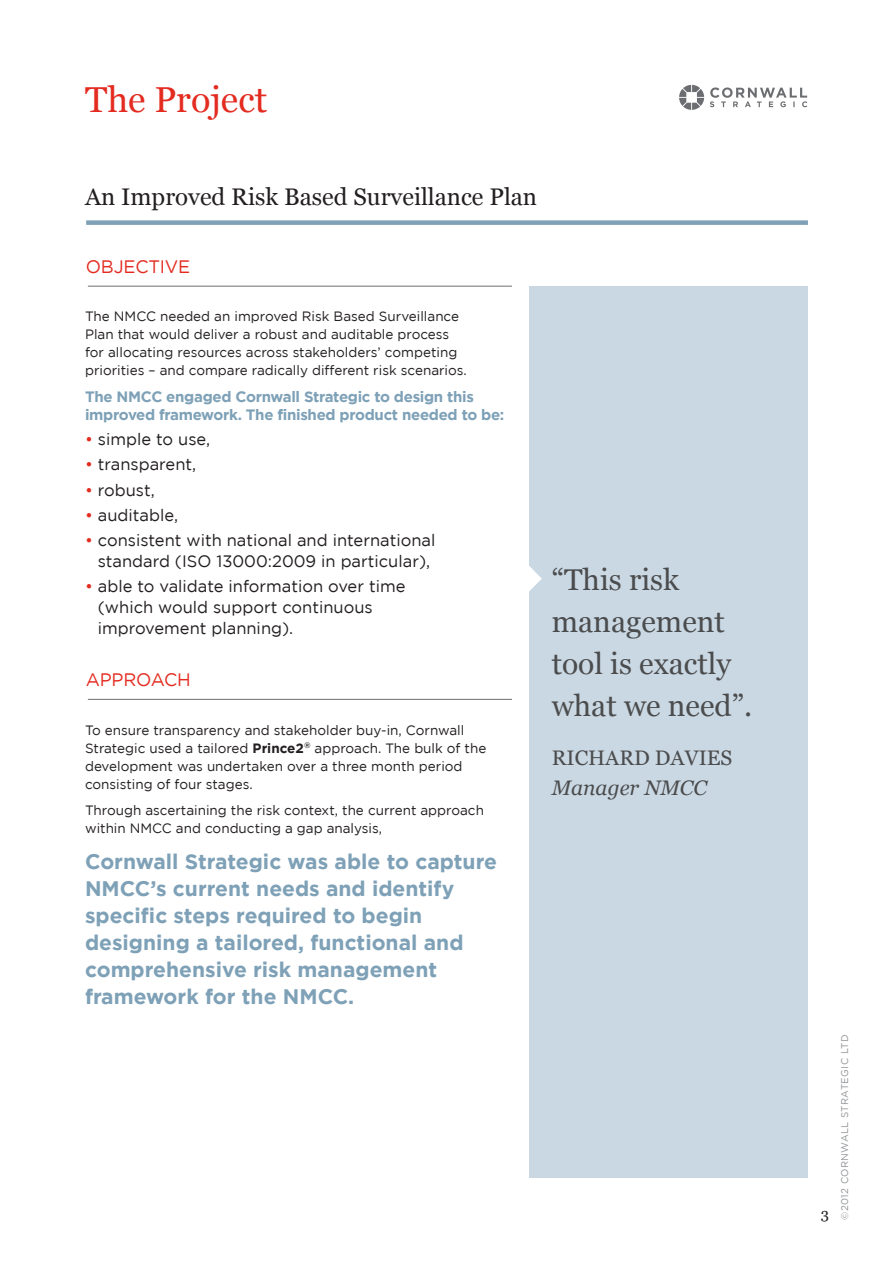
<style>
.page{position:relative;width:893px;height:1263px;background:#fff}
.page>*{position:absolute;margin:0;border:0;box-sizing:border-box;transform-origin:0 0}
.t1{font:36px "Georgia";color:#e32b20}
.t2{font:30px/42px "Georgia";color:#4b4c4d}
.t3{font:24px "Georgia";color:#231f20}
.t4{font:700 21px/27px "Gotham";color:#7ea1b7}
.t5{font:21px "Georgia";color:#4b4c4d}
.t6{font:italic 21px "Georgia";color:#4b4c4d}
.t7{font:18px "Gotham";letter-spacing:-.01em;color:#e32b20}
.t8{font:16.5px/21px "Gotham";color:#231f20;text-align:center}
.t9{font:700 15px/18px "Gotham";letter-spacing:-.02em;color:#7ea1b7}
.t10{font:15px "Georgia";color:#231f20}
.t11{font:13.5px/18px "Gotham";color:#231f20}
.t12{font:9.75px "Gotham";letter-spacing:.04em;color:#939598}
.s1{color:#e32b20}
.s2{font-weight:700}
</style>
<div class="page">
<div style="left:530px;top:286px;width:278px;height:892px;background:#cad8e3"></div>
<div style="left:86px;top:220px;width:722px;height:5px;background:#7ea1b7"></div>
<hr style="left:88px;top:286px;width:424px;height:1px;background:#6c6d70">
<hr style="left:88px;top:699px;width:424px;height:1px;background:#6c6d70">
<svg style="left:529px;top:567px;width:13px;height:25px"></svg>
<svg style="left:710px;top:87px;width:97px;height:20px"></svg>
<svg style="left:679px;top:85px;width:25px;height:25px"></svg>
<h1 class="t1" style="left:85px;top:78px;width:184px">The Project</h1>
<h3 class="t3" style="left:85px;top:182px;width:454px">An Improved Risk Based Surveillance Plan</h3>
<h3 class="t7" style="left:86px;top:256px;width:106px">OBJECTIVE</h3>
<p class="t11" style="left:85px;top:307px;width:383px">The NMCC needed an improved Risk Based Surveillance Plan that would deliver a robust and auditable process for allocating resources across stakeholders’ competing priorities – and compare radically different risk scenarios.</p>
<p class="t9" style="left:85px;top:387px;width:421px">The NMCC engaged Cornwall Strategic to design this improved framework. The finished product needed to be:</p>
<p class="t8" style="left:85px;top:429px;width:127px"><span class="s1">•</span> simple to use,</p>
<p class="t8" style="left:85px;top:454px;width:113px"><span class="s1">•</span> transparent,</p>
<p class="t8" style="left:85px;top:479px;width:71px"><span class="s1">•</span> robust,</p>
<p class="t8" style="left:85px;top:504px;width:95px"><span class="s1">•</span> auditable,</p>
<p class="t8" style="left:85px;top:530px;width:352px"><span class="s1">•</span> consistent with national and international standard (ISO 13000:2009 in particular),</p>
<p class="t8" style="left:98px;top:576px;width:309px;text-align:left;text-indent:-13px"><span class="s1">•</span> able to validate information over time (which would support continuous improvement planning).</p>
<h3 class="t7" style="left:86px;top:669px;width:107px">APPROACH</h3>
<p class="t11" style="left:85px;top:721px;width:403px">To ensure transparency and stakeholder buy-in, Cornwall Strategic used a tailored <span class="s2">Prince2</span><sup>®</sup> approach. The bulk of the development was undertaken over a three month period consisting of four stages.</p>
<p class="t11" style="left:85px;top:801px;width:400px">Through ascertaining the risk context, the current approach within NMCC and conducting a gap analysis,</p>
<h3 class="t4" style="left:85px;top:847px;width:413px">Cornwall Strategic was able to capture NMCC’s current needs and identify specific steps required to begin designing a tailored, functional and comprehensive risk management framework for the NMCC.</h3>
<h2 class="t2" style="left:552px;top:559px;width:202px">“This risk management tool is exactly what we need”.</h2>
<h3 class="t5" style="left:552px;top:745px;width:70px">Richard</h3>
<h3 class="t5" style="left:655px;top:745px;width:76px">Davies</h3>
<h3 class="t6" style="left:552px;top:774px;width:157px">Manager NMCC</h3>
<p class="t10" style="left:821px;top:1204px;width:10px">3</p>
<p class="t12" style="left:839px;top:1220px;width:187px;rotate:-90deg">©2012 Cornwall Strategic Ltd</p>
</div>
